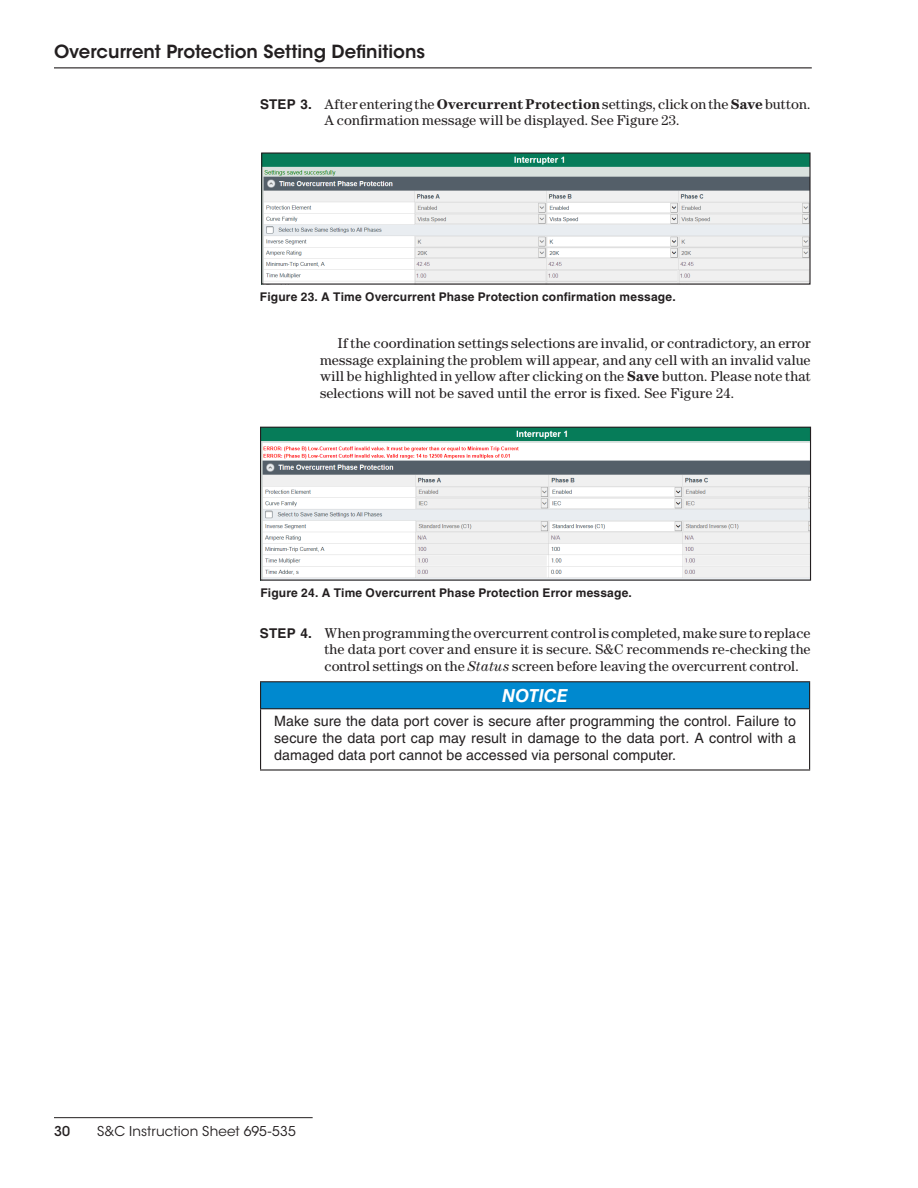
<style>
.page{position:relative;width:918px;height:1188px;background:#fff}
.page>*{position:absolute;margin:0;border:0;box-sizing:border-box;transform-origin:0 0}
.t1{font:600 18px "ITC Avant Garde Std";color:#231f20}
.t2{font:italic 700 18px "Helvetica LT Std";color:#fff}
.t3{font:14.25px/16.5px "Century Std";letter-spacing:.01em;color:#231f20;text-align:justify}
.t4{font:14.25px/16.5px "Helvetica LT Std";letter-spacing:.005em;color:#231f20;text-align:justify}
.t5{font:13.5px "ITC Avant Garde Std";letter-spacing:.01em;color:#231f20}
.t6{font:500 13.5px "ITC Avant Garde Std";color:#231f20}
.t7{font:700 12px "Helvetica LT Std";letter-spacing:.015em;color:#231f20}
.s1{font-family:"Helvetica LT Std";font-weight:700;font-size:13.5px}
.s2{font-weight:700}
.s3{font-style:italic}
</style>
<div class="page">
<hr style="left:54px;top:1117px;width:259px;height:1px;background:#231f20">
<img style="left:263px;top:154px;width:546px;height:129px">
<div style="left:261px;top:152px;width:550px;height:133px;border:1px solid #231f20"></div>
<img style="left:262px;top:429px;width:547px;height:150px">
<div style="left:260px;top:427px;width:551px;height:154px;border:1px solid #231f20"></div>
<div style="left:261px;top:682px;width:549px;height:27px;background:#0089cf"></div>
<hr style="left:260px;top:681px;width:550px;height:1px;background:#231f20">
<svg style="left:260px;top:682px;width:1px;height:26px"></svg>
<svg style="left:809px;top:682px;width:1px;height:26px"></svg>
<hr style="left:260px;top:709px;width:1px;height:60px;background:#231f20">
<hr style="left:809px;top:709px;width:1px;height:60px;background:#231f20">
<hr style="left:260px;top:769px;width:550px;height:2px;background:#231f20">
<hr style="left:260px;top:708px;width:550px;height:1px;background:#231f20">
<hr style="left:54px;top:67px;width:758px;height:1px;background:#231f20">
<p class="t1" style="left:54px;top:40px;width:373px">Overcurrent Protection Setting Definitions</p>
<p class="t3" style="left:324px;top:95px;width:488px;text-indent:-64px"><span class="s1">STEP 3.</span> After entering the <span class="s2">Overcurrent Protection</span> settings, click on the <span class="s2">Save</span> button.<br>A confirmation message will be displayed. See Figure 23.</p>
<p class="t7" style="left:260px;top:289px;width:417px">Figure 23. A Time Overcurrent Phase Protection confirmation message.</p>
<p class="t3" style="left:320px;top:335px;width:492px;text-indent:18px">If the coordination settings selections are invalid, or contradictory, an error message explaining the problem will appear, and any cell with an invalid value will be highlighted in yellow after clicking on the <span class="s2">Save</span> button. Please note that selections will not be saved until the error is fixed. See Figure 24.</p>
<p class="t7" style="left:261px;top:586px;width:373px">Figure 24. A Time Overcurrent Phase Protection Error message.</p>
<p class="t3" style="left:324px;top:624px;width:488px;text-indent:-64px"><span class="s1">STEP 4.</span> When programming the overcurrent control is completed, make sure to replace the data port cover and ensure it is secure. S&amp;C recommends re-checking the control settings on the <span class="s3">Status</span> screen before leaving the overcurrent control.</p>
<p class="t2" style="left:502px;top:684px;width:67px">NOTICE</p>
<p class="t4" style="left:274px;top:713px;width:524px">Make sure the data port cover is secure after programming the control. Failure to secure the data port cap may result in damage to the data port. A control with a damaged data port cannot be accessed via personal computer.</p>
<p class="t6" style="left:54px;top:1123px;width:18px">30</p>
<p class="t5" style="left:97px;top:1123px;width:200px">S&amp;C Instruction Sheet 695-535</p>
</div>
